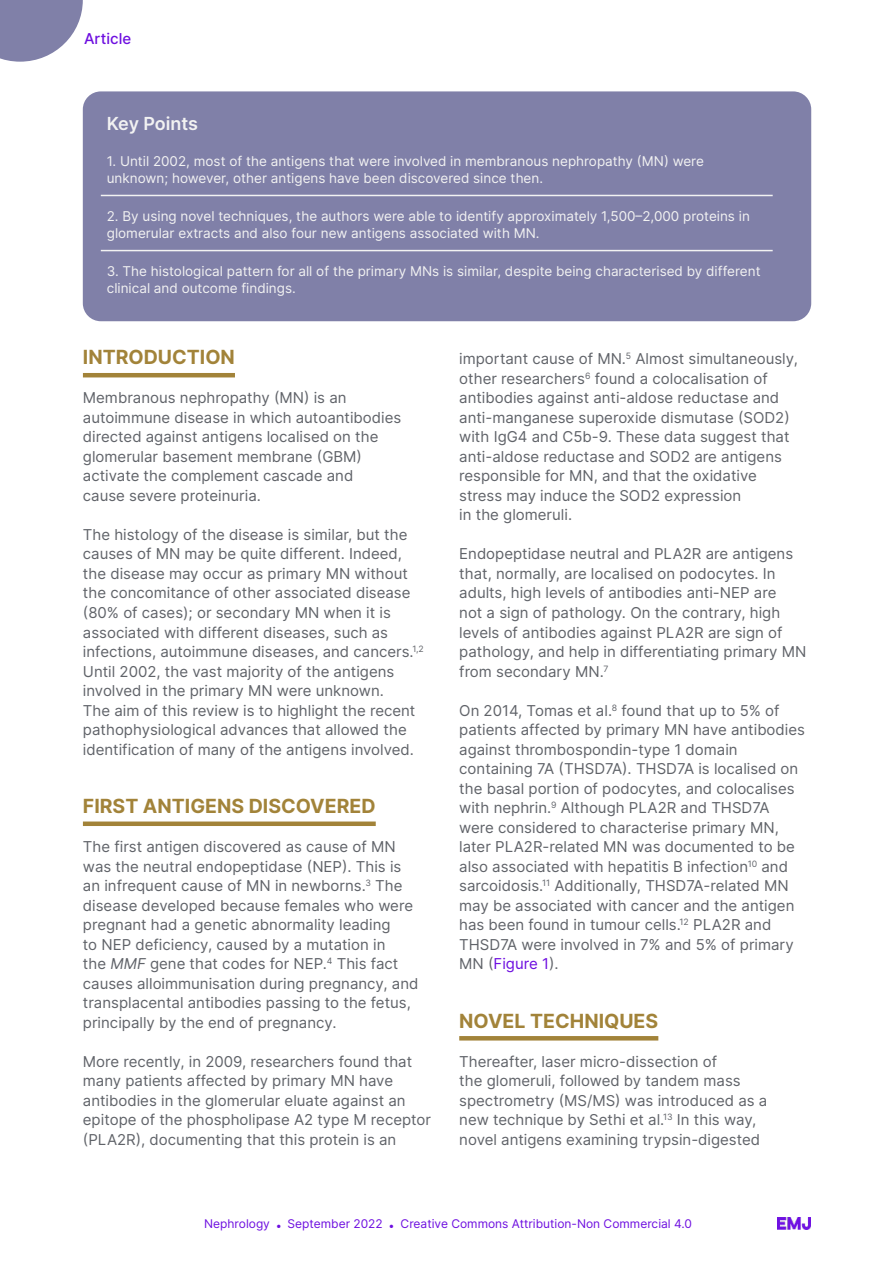
<style>
.page{position:relative;width:893px;height:1263px;background:#fff}
.page>*{position:absolute;margin:0;border:0;box-sizing:border-box;transform-origin:0 0}
.t1{font:700 19.5px "Inter";color:#a28339}
.Learning_Points_Head{font:600 18px "Inter";letter-spacing:-.005em;color:#f2f2f2}
.Body{font:15px/19.5px "Inter";color:#606369}
.t2{font:500 15px "Inter";color:#6e0fe0}
.Learning_Points_Body{font:13.5px/16.5px "Inter";color:#f2f2f2}
.t3{font:12px "Inter";color:#6e0fe0}
.s1{font-style:italic}
.s2{color:#6e0fe0}
.s3{font-size:4.5px}
</style>
<div class="page">
<img style="left:778px;top:1217px;width:32px;height:12px">
<hr style="left:83px;top:373px;width:152px;height:4px;background:#a28339">
<div style="left:83px;top:821px;width:293px;height:5px;background:#a28339"></div>
<hr style="left:459px;top:1036px;width:199px;height:4px;background:#a28339">
<div style="left:83px;top:91px;width:728px;height:230px;background:#8080a8;border-radius:18px"></div>
<hr style="left:101px;top:195px;width:672px;height:1px;background:#f2f2f2">
<hr style="left:101px;top:250px;width:672px;height:1px;background:#f2f2f2">
<svg style="left:0;top:0;width:83px;height:62px"></svg>
<p class="t2" style="left:84px;top:28px;width:49px">Article</p>
<p class="Learning_Points_Head" style="left:107px;top:110px;width:93px">Key Points</p>
<p class="Learning_Points_Body" style="left:107px;top:153px;width:599px">1. Until 2002, most of the antigens that were involved in membranous nephropathy (MN) were unknown; however, other antigens have been discovered since then.</p>
<p class="Learning_Points_Body" style="left:107px;top:208px;width:645px">2. By using novel techniques, the authors were able to identify approximately 1,500–2,000 proteins in glomerular extracts and also four new antigens associated with MN.</p>
<p class="Learning_Points_Body" style="left:107px;top:263px;width:655px">3. The histological pattern for all of the primary MNs is similar, despite being characterised by different clinical and outcome findings.</p>
<h1 class="t1" style="left:83px;top:343px;width:154px">INTRODUCTION</h1>
<p class="Body" style="left:83px;top:388px;width:320px">Membranous nephropathy (MN) is an autoimmune disease in which autoantibodies directed against antigens localised on the glomerular basement membrane (GBM) activate the complement cascade and<br>cause severe proteinuria.</p>
<p class="Body" style="left:83px;top:524px;width:342px">The histology of the disease is similar, but the causes of MN may be quite different. Indeed, the disease may occur as primary MN without the concomitance of other associated disease (80% of cases); or secondary MN when it is associated with different diseases, such as infections, autoimmune diseases, and cancers.<sup>1,2<br></sup>Until 2002, the vast majority of the antigens involved in the primary MN were unknown.<br>The aim of this review is to highlight the recent pathophysiological advances that allowed the identification of many of the antigens involved.</p>
<h1 class="t1" style="left:83px;top:791px;width:294px">FIRST ANTIGENS DISCOVERED</h1>
<p class="Body" style="left:83px;top:836px;width:337px">The first antigen discovered as cause of MN was the neutral endopeptidase (NEP). This is an infrequent cause of MN in newborns.<sup>3</sup> The disease developed because females who were pregnant had a genetic abnormality leading<br>to NEP deficiency, caused by a mutation in<br>the <span class="s1">MMF</span> gene that codes for NEP.<sup>4</sup> This fact causes alloimmunisation during pregnancy, and transplacental antibodies passing to the fetus, principally by the end of pregnancy.</p>
<p class="Body" style="left:83px;top:1051px;width:350px">More recently, in 2009, researchers found that many patients affected by primary MN have antibodies in the glomerular eluate against an epitope of the phospholipase A2 type M receptor (PLA2R), documenting that this protein is an</p>
<p class="Body" style="left:459px;top:349px;width:340px">important cause of MN.<sup>5</sup> Almost simultaneously, other researchers<sup>6</sup> found a colocalisation of antibodies against anti-aldose reductase and anti-manganese superoxide dismutase (SOD2) with IgG4 and C5b-9. These data suggest that anti-aldose reductase and SOD2 are antigens responsible for MN, and that the oxidative stress may induce the SOD2 expression<br>in the glomeruli.</p>
<p class="Body" style="left:459px;top:544px;width:349px">Endopeptidase neutral and PLA2R are antigens that, normally, are localised on podocytes. In adults, high levels of antibodies anti-NEP are<br>not a sign of pathology. On the contrary, high levels of antibodies against PLA2R are sign of pathology, and help in differentiating primary MN from secondary MN.<sup>7</sup></p>
<p class="Body" style="left:459px;top:700px;width:347px">On 2014, Tomas et al.<sup>8</sup> found that up to 5% of patients affected by primary MN have antibodies against thrombospondin-type 1 domain containing 7A (THSD7A). THSD7A is localised on the basal portion of podocytes, and colocalises with nephrin.<sup>9</sup> Although PLA2R and THSD7A were considered to characterise primary MN, later PLA2R-related MN was documented to be also associated with hepatitis B infection<sup>10</sup> and sarcoidosis.<sup>11</sup> Additionally, THSD7A-related MN may be associated with cancer and the antigen has been found in tumour cells.<sup>12</sup> PLA2R and THSD7A were involved in 7% and 5% of primary MN (<span class="s2">Figure 1</span>).</p>
<h1 class="t1" style="left:459px;top:1006px;width:201px">NOVEL TECHNIQUES</h1>
<p class="Body" style="left:459px;top:1051px;width:310px">Thereafter, laser micro-dissection of<br>the glomeruli, followed by tandem mass spectrometry (MS/MS) was introduced as a new technique by Sethi et al.<sup>13</sup> In this way, novel antigens examining trypsin-digested</p>
<p class="t3" style="left:204px;top:1215px;width:67px">Nephrology</p>
<p class="t3" style="left:277px;top:1215px;width:108px"><span class="s3">●</span> September 2022</p>
<p class="t3" style="left:390px;top:1215px;width:304px"><span class="s3">●</span> Creative Commons Attribution-Non Commercial 4.0</p>
</div>
